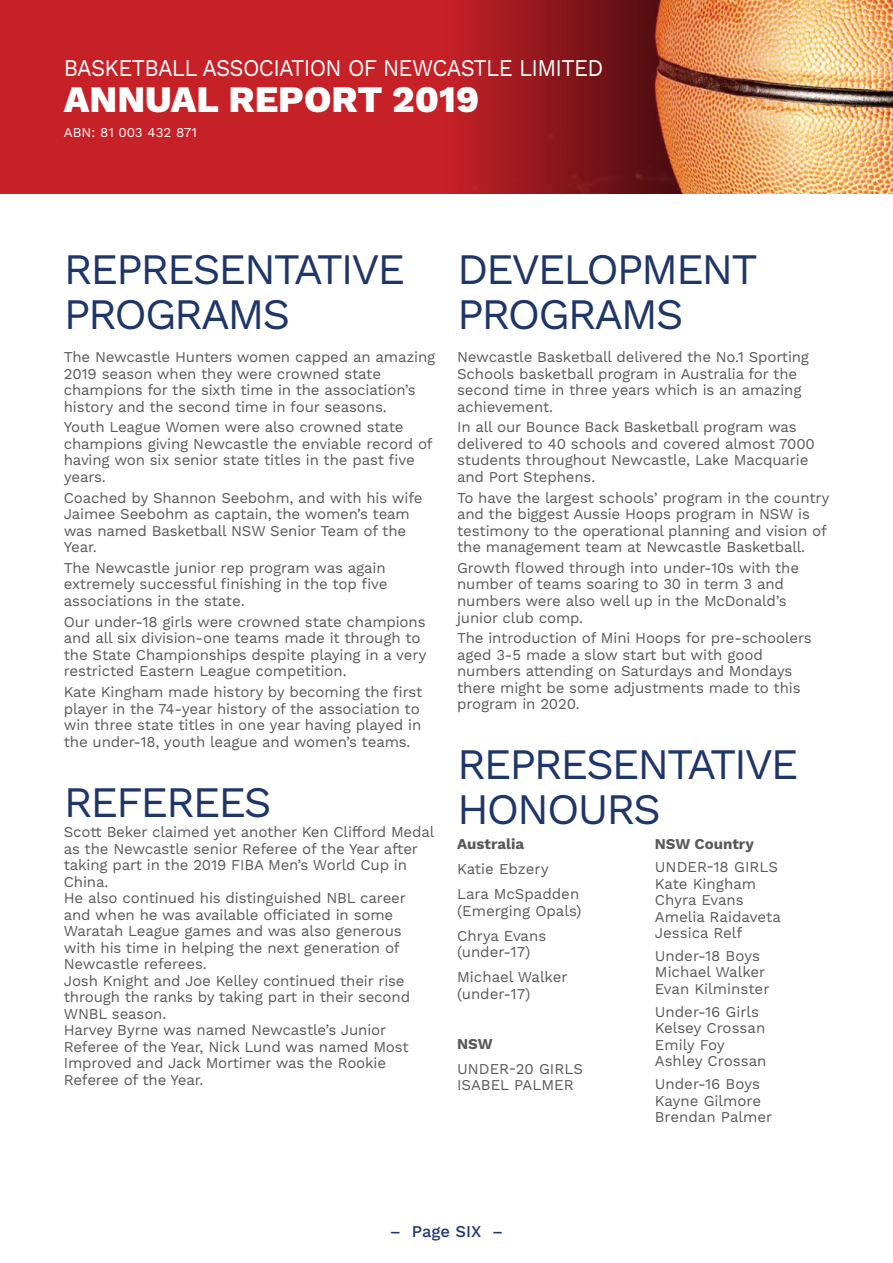
<style>
.page{position:relative;width:893px;height:1263px;background:#fff}
.page>*{position:absolute;margin:0;border:0;box-sizing:border-box;transform-origin:0 0}
.t1{font:43.5px/45px "Work Sans";letter-spacing:-.05em;color:#1f3669}
.t2{font:800 37.5px "Work Sans";color:#fff}
.t3{font:24px "Work Sans";letter-spacing:-.03em;color:#fff;scale:.92 1}
.t4{font:500 16.5px "Work Sans";color:#1f3669}
.t5{font:15px/16.5px "Work Sans";letter-spacing:-.01em;color:#58595b}
.t6{font:700 15px "Work Sans";color:#58595b}
.t7{font:13.5px "Work Sans";color:#fff}
</style>
<div class="page">
<img style="left:799px;top:0;width:94px;height:193px">
<svg style="left:0;top:0;width:799px;height:193px;background:#ba322e"></svg>
<h3 class="t3" style="left:64px;top:54px;width:588px">BASKETBALL ASSOCIATION OF NEWCASTLE LIMITED</h3>
<h2 class="t2" style="left:64px;top:78px;width:417px">ANNUAL REPORT 2019</h2>
<p class="t7" style="left:64px;top:125px;width:135px">ABN: 81 003 432 871</p>
<h1 class="t1" style="left:64px;top:248px;width:343px">REPRESENTATIVE<br>PROGRAMS</h1>
<p class="t5" style="left:64px;top:349px;width:373px">The Newcastle Hunters women capped an amazing 2019 season when they were crowned state champions for the sixth time in the association’s history and the second time in four seasons.</p>
<p class="t5" style="left:64px;top:420px;width:370px">Youth League Women were also crowned state champions giving Newcastle the enviable record of having won six senior state titles in the past five years.</p>
<p class="t5" style="left:64px;top:490px;width:360px">Coached by Shannon Seebohm, and with his wife Jaimee Seebohm as captain, the women’s team was named Basketball NSW Senior Team of the Year.</p>
<p class="t5" style="left:64px;top:560px;width:325px">The Newcastle junior rep program was again extremely successful finishing in the top five associations in the state.</p>
<p class="t5" style="left:64px;top:614px;width:364px">Our under-18 girls were crowned state champions and all six division-one teams made it through to the State Championships despite playing in a very restricted Eastern League competition.</p>
<p class="t5" style="left:64px;top:684px;width:360px">Kate Kingham made history by becoming the first player in the 74-year history of the association to win three state titles in one year having played in the under-18, youth league and women’s teams.</p>
<h1 class="t1" style="left:64px;top:781px;width:210px">REFEREES</h1>
<p class="t5" style="left:64px;top:825px;width:372px">Scott Beker claimed yet another Ken Clifford Medal as the Newcastle senior Referee of the Year after taking part in the 2019 FIBA Men’s World Cup in China.<br>He also continued his distinguished NBL career and when he was available officiated in some Waratah League games and was also generous with his time in helping the next generation of Newcastle referees.<br>Josh Knight and Joe Kelley continued their rise through the ranks by taking part in their second WNBL season.<br>Harvey Byrne was named Newcastle’s Junior Referee of the Year, Nick Lund was named Most Improved and Jack Mortimer was the Rookie Referee of the Year.</p>
<h1 class="t1" style="left:457px;top:248px;width:302px">DEVELOPMENT<br>PROGRAMS</h1>
<p class="t5" style="left:457px;top:349px;width:354px">Newcastle Basketball delivered the No.1 Sporting Schools basketball program in Australia for the second time in three years which is an amazing achievement.</p>
<p class="t5" style="left:457px;top:420px;width:359px">In all our Bounce Back Basketball program was delivered to 40 schools and covered almost 7000 students throughout Newcastle, Lake Macquarie and Port Stephens.</p>
<p class="t5" style="left:457px;top:490px;width:374px">To have the largest schools’ program in the country and the biggest Aussie Hoops program in NSW is testimony to the operational planning and vision of the management team at Newcastle Basketball.</p>
<p class="t5" style="left:457px;top:560px;width:343px">Growth flowed through into under-10s with the number of teams soaring to 30 in term 3 and numbers were also well up in the McDonald’s junior club comp.</p>
<p class="t5" style="left:457px;top:630px;width:356px">The introduction of Mini Hoops for pre-schoolers aged 3-5 made a slow start but with good numbers attending on Saturdays and Mondays there might be some adjustments made to this program in 2020.</p>
<h1 class="t1" style="left:457px;top:744px;width:343px">REPRESENTATIVE<br>HONOURS</h1>
<p class="t6" style="left:457px;top:835px;width:68px">Australia</p>
<p class="t5" style="left:457px;top:857px;width:124px;line-height:25px">Katie Ebzery<br>Lara McSpadden</p>
<p class="t5" style="left:457px;top:899px;width:126px;line-height:25px">(Emerging Opals)<br>Chrya Evans</p>
<p class="t5" style="left:457px;top:940px;width:112px;line-height:25px">(under-17)<br>Michael Walker</p>
<p class="t5" style="left:457px;top:986px;width:75px">(under-17)</p>
<p class="t6" style="left:457px;top:1035px;width:37px">NSW</p>
<p class="t5" style="left:457px;top:1061px;width:127px">UNDER-20 GIRLS<br>ISABEL PALMER</p>
<p class="t6" style="left:655px;top:835px;width:101px">NSW Country</p>
<p class="t5" style="left:655px;top:859px;width:127px">UNDER-18 GIRLS<br>Kate Kingham<br>Chyra Evans<br>Amelia Raidaveta<br>Jessica Relf</p>
<p class="t5" style="left:655px;top:948px;width:116px">Under-18 Boys<br>Michael Walker<br>Evan Kilminster</p>
<p class="t5" style="left:655px;top:1004px;width:113px">Under-16 Girls<br>Kelsey Crossan<br>Emily Foy<br>Ashley Crossan</p>
<p class="t5" style="left:655px;top:1076px;width:119px">Under-16 Boys<br>Kayne Gilmore<br>Brendan Palmer</p>
<p class="t4" style="left:390px;top:1222px;width:115px">– Page SIX –</p>
</div>
